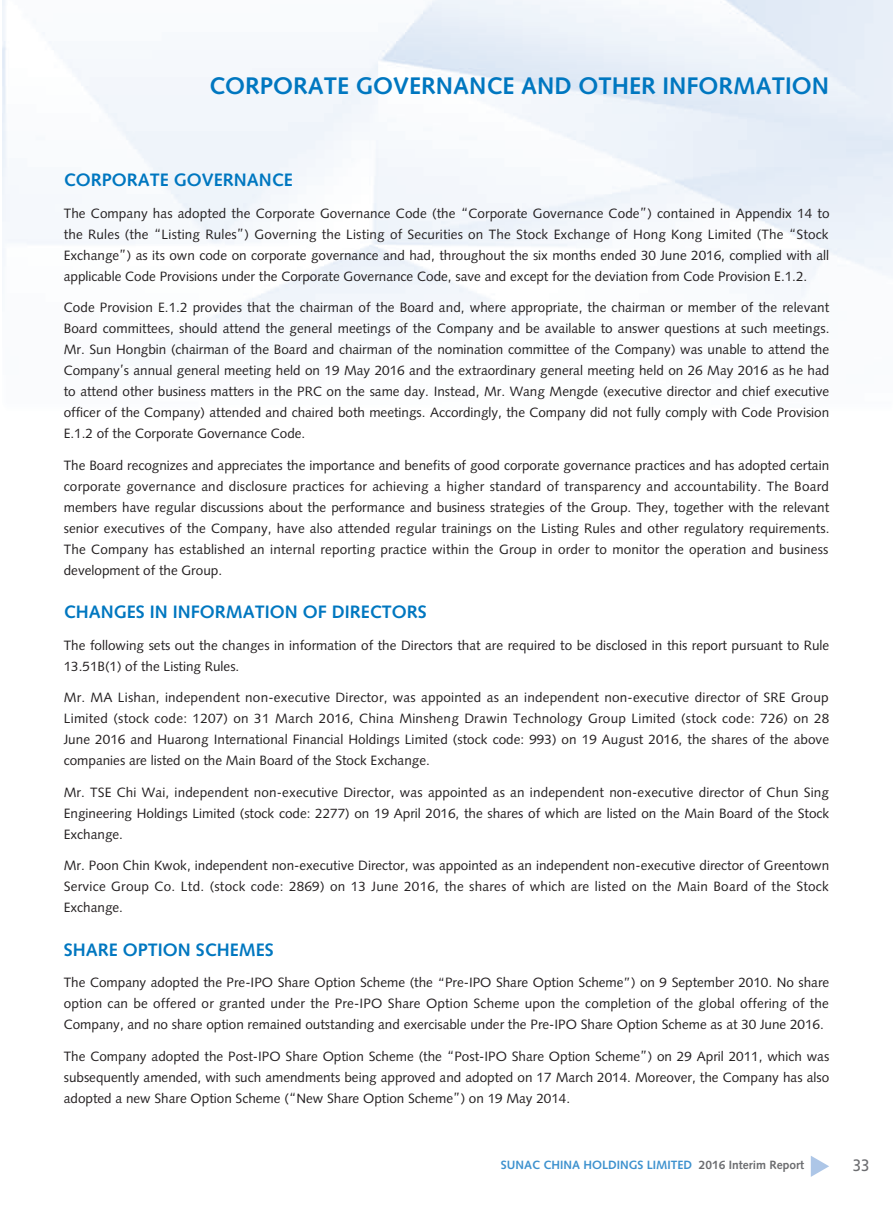
<style>
.page{position:relative;width:893px;height:1212px;background:#fff}
.page>*{position:absolute;margin:0;border:0;box-sizing:border-box;transform-origin:0 0}
.t1{font:700 24px "Syntax LT Std";color:#0077c0}
._3__標題{font:700 18px "Syntax LT Std";color:#0077c0}
.t2{font:16.5px "Frutiger LT Std";color:#6c6d70;scale:.9 1}
._1__內文{font:13.5px/21px "Syntax LT Std";color:#231f20;text-align:justify}
._1__內文-2{font:700 12px "Syntax LT Std";color:#3d91ce}
.s1{color:#6c6d70}
</style>
<div class="page">
<svg style="left:811px;top:1155px;width:18px;height:22px"></svg>
<h1 class="t1" style="left:209px;top:72px;width:621px">CORPORATE GOVERNANCE AND OTHER INFORMATION</h1>
<p class="_3__標題" style="left:64px;top:170px;width:230px">CORPORATE GOVERNANCE</p>
<p class="_1__內文" style="left:64px;top:203px;width:767px">The Company has adopted the Corporate Governance Code (the “Corporate Governance Code”) contained in Appendix 14 to the Rules (the “Listing Rules”) Governing the Listing of Securities on The Stock Exchange of Hong Kong Limited (The “Stock Exchange”) as its own code on corporate governance and had, throughout the six months ended 30 June 2016, complied with all applicable Code Provisions under the Corporate Governance Code, save and except for the deviation from Code Provision E.1.2.</p>
<p class="_1__內文" style="left:64px;top:297px;width:767px">Code Provision E.1.2 provides that the chairman of the Board and, where appropriate, the chairman or member of the relevant Board committees, should attend the general meetings of the Company and be available to answer questions at such meetings.<br>Mr. Sun Hongbin (chairman of the Board and chairman of the nomination committee of the Company) was unable to attend the Company’s annual general meeting held on 19 May 2016 and the extraordinary general meeting held on 26 May 2016 as he had to attend other business matters in the PRC on the same day. Instead, Mr. Wang Mengde (executive director and chief executive officer of the Company) attended and chaired both meetings. Accordingly, the Company did not fully comply with Code Provision E.1.2 of the Corporate Governance Code.</p>
<p class="_1__內文" style="left:64px;top:455px;width:767px">The Board recognizes and appreciates the importance and benefits of good corporate governance practices and has adopted certain corporate governance and disclosure practices for achieving a higher standard of transparency and accountability. The Board members have regular discussions about the performance and business strategies of the Group. They, together with the relevant senior executives of the Company, have also attended regular trainings on the Listing Rules and other regulatory requirements.<br>The Company has established an internal reporting practice within the Group in order to monitor the operation and business development of the Group.</p>
<p class="_3__標題" style="left:64px;top:602px;width:364px">CHANGES IN INFORMATION OF DIRECTORS</p>
<p class="_1__內文" style="left:64px;top:635px;width:767px">The following sets out the changes in information of the Directors that are required to be disclosed in this report pursuant to Rule<br>13.51B(1) of the Listing Rules.</p>
<p class="_1__內文" style="left:64px;top:687px;width:767px">Mr. MA Lishan, independent non-executive Director, was appointed as an independent non-executive director of SRE Group Limited (stock code: 1207) on 31 March 2016, China Minsheng Drawin Technology Group Limited (stock code: 726) on 28<br>June 2016 and Huarong International Financial Holdings Limited (stock code: 993) on 19 August 2016, the shares of the above companies are listed on the Main Board of the Stock Exchange.</p>
<p class="_1__內文" style="left:64px;top:782px;width:767px">Mr. TSE Chi Wai, independent non-executive Director, was appointed as an independent non-executive director of Chun Sing Engineering Holdings Limited (stock code: 2277) on 19 April 2016, the shares of which are listed on the Main Board of the Stock Exchange.</p>
<p class="_1__內文" style="left:64px;top:855px;width:767px">Mr. Poon Chin Kwok, independent non-executive Director, was appointed as an independent non-executive director of Greentown Service Group Co. Ltd. (stock code: 2869) on 13 June 2016, the shares of which are listed on the Main Board of the Stock Exchange.</p>
<p class="_3__標題" style="left:64px;top:939px;width:211px">SHARE OPTION SCHEMES</p>
<p class="_1__內文" style="left:64px;top:972px;width:767px">The Company adopted the Pre-IPO Share Option Scheme (the “Pre-IPO Share Option Scheme”) on 9 September 2010. No share option can be offered or granted under the Pre-IPO Share Option Scheme upon the completion of the global offering of the Company, and no share option remained outstanding and exercisable under the Pre-IPO Share Option Scheme as at 30 June 2016.</p>
<p class="_1__內文" style="left:64px;top:1046px;width:767px">The Company adopted the Post-IPO Share Option Scheme (the “Post-IPO Share Option Scheme”) on 29 April 2011, which was subsequently amended, with such amendments being approved and adopted on 17 March 2014. Moreover, the Company has also adopted a new Share Option Scheme (“New Share Option Scheme”) on 19 May 2014.</p>
<p class="_1__內文-2" style="left:501px;top:1158px;width:305px">SUNAC CHINA HOLDINGS LIMITED <span class="s1">2016 Interim Report</span></p>
<p class="t2" style="left:853px;top:1156px;width:20px">33</p>
</div>
